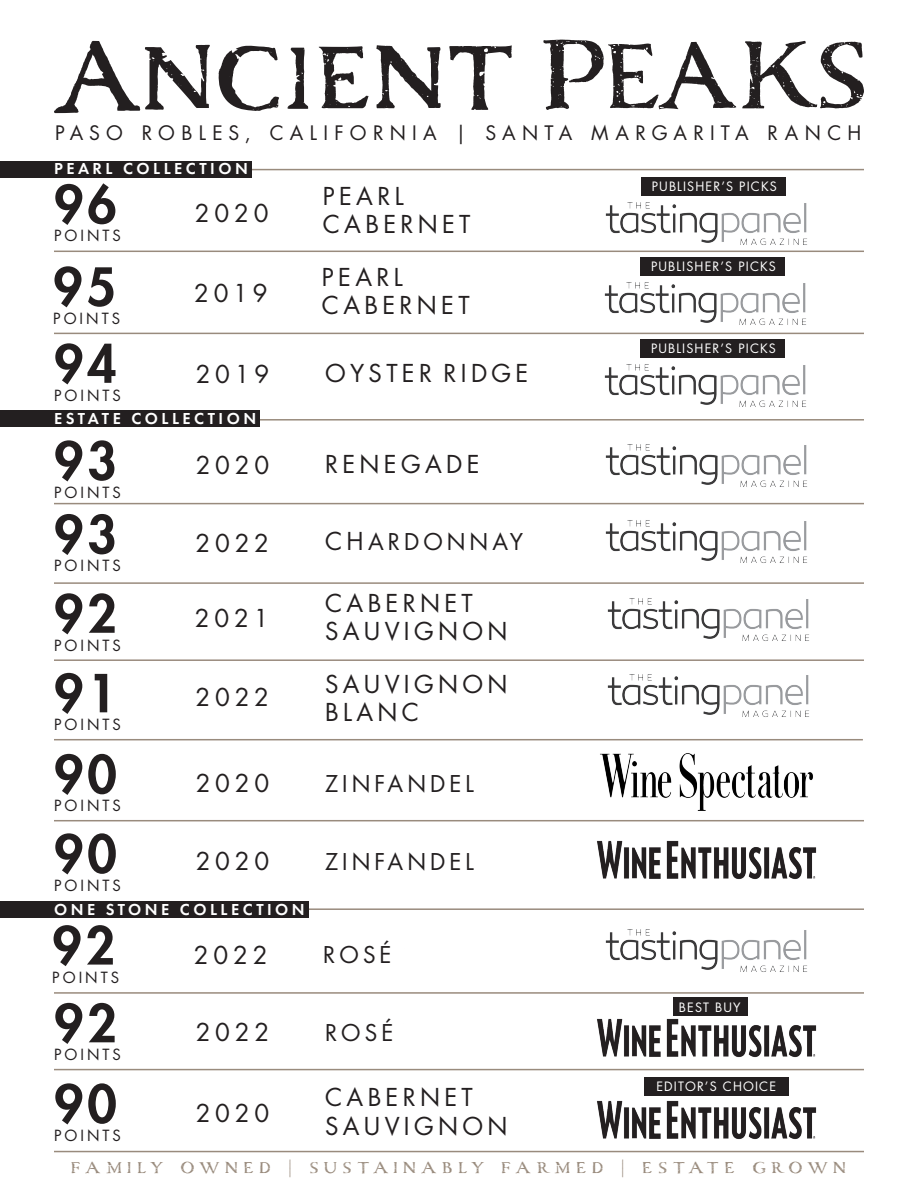
<style>
.page{position:relative;width:918px;height:1188px;background:#fff}
.page>*{position:absolute;margin:0;border:0;box-sizing:border-box;transform-origin:0 0}
.H1_Spacing{font:800 51px "Futura Std";letter-spacing:.075em;color:#231f20}
.H1_Spacing-2{font:24px "Futura Std";letter-spacing:.18em;color:#231f20}
.H1_Spacing-3{font:22.5px "Futura Std";letter-spacing:.18em;color:#231f20}
.t1{font:19.5px "Carta Marina";letter-spacing:.29em;color:#998b7d}
.t2{font:19.35px "Futura Std";letter-spacing:.32em;color:#231f20}
.H1_Spacing-4{font:600 16.5px "Futura PT";letter-spacing:.21em;color:#fff}
.H1_Spacing-5{font:15px "Futura Std";letter-spacing:.2em;color:#231f20}
.t3{font:12.6px "Futura Std";letter-spacing:.09em;color:#fff}
.s1{font-size:24px}
</style>
<div class="page">
<svg style="left:319px;top:46px;width:50px;height:62px"></svg>
<svg style="left:218px;top:45px;width:61px;height:66px"></svg>
<svg style="left:287px;top:48px;width:21px;height:61px"></svg>
<svg style="left:449px;top:45px;width:63px;height:65px"></svg>
<svg style="left:376px;top:45px;width:65px;height:63px"></svg>
<svg style="left:54px;top:41px;width:156px;height:72px"></svg>
<svg style="left:543px;top:39px;width:193px;height:71px"></svg>
<svg style="left:742px;top:41px;width:122px;height:67px"></svg>
<hr style="left:54px;top:659px;width:810px;height:2px;background:#998b7d">
<hr style="left:54px;top:820px;width:810px;height:1px;background:#998b7d">
<hr style="left:54px;top:908px;width:810px;height:2px;background:#998b7d">
<hr style="left:54px;top:333px;width:810px;height:1px;background:#998b7d">
<hr style="left:54px;top:582px;width:810px;height:2px;background:#998b7d">
<hr style="left:54px;top:739px;width:809px;height:1px;background:#998b7d">
<hr style="left:54px;top:503px;width:810px;height:1px;background:#998b7d">
<hr style="left:54px;top:419px;width:810px;height:2px;background:#998b7d">
<img style="left:605px;top:520px;width:202px;height:43px">
<hr style="left:54px;top:251px;width:810px;height:1px;background:#998b7d">
<hr style="left:54px;top:169px;width:810px;height:1px;background:#998b7d">
<img style="left:597px;top:840px;width:219px;height:39px">
<hr style="left:54px;top:992px;width:810px;height:2px;background:#998b7d">
<hr style="left:54px;top:1069px;width:810px;height:1px;background:#998b7d">
<hr style="left:54px;top:1151px;width:810px;height:1px;background:#998b7d">
<img style="left:583px;top:282px;width:246px;height:53px">
<div style="left:640px;top:257px;width:145px;height:18px;background:#231f20"></div>
<img style="left:604px;top:364px;width:202px;height:43px">
<div style="left:640px;top:339px;width:145px;height:19px;background:#231f20"></div>
<div style="left:0;top:161px;width:251px;height:16px;background:#231f20"></div>
<div style="left:0;top:410px;width:259px;height:16px;background:#231f20"></div>
<div style="left:0;top:902px;width:309px;height:16px;background:#231f20"></div>
<img style="left:597px;top:1019px;width:219px;height:39px">
<img style="left:597px;top:1101px;width:219px;height:39px">
<div style="left:673px;top:998px;width:74px;height:18px;background:#231f20"></div>
<div style="left:644px;top:1077px;width:145px;height:19px;background:#231f20"></div>
<img style="left:607px;top:598px;width:202px;height:43px">
<img style="left:600px;top:753px;width:213px;height:58px">
<img style="left:605px;top:444px;width:202px;height:43px">
<img style="left:605px;top:929px;width:202px;height:43px">
<img style="left:607px;top:674px;width:202px;height:43px">
<img style="left:584px;top:202px;width:246px;height:49px">
<div style="left:641px;top:177px;width:145px;height:19px;background:#231f20"></div>
<p class="t2" style="left:55px;top:121px;width:808px">PASO ROBLES, CALIFORNIA | SANTA MARGARITA RANCH</p>
<p class="H1_Spacing-4" style="left:54px;top:159px;width:195px">PEARL COLLECTION</p>
<p class="H1_Spacing" style="left:54px;top:172px;width:64px">96</p>
<p class="H1_Spacing-5" style="left:54px;top:226px;width:69px">POINTS</p>
<p class="H1_Spacing" style="left:53px;top:255px;width:64px">95</p>
<p class="H1_Spacing-5" style="left:53px;top:309px;width:69px">POINTS</p>
<p class="H1_Spacing-2" style="left:195px;top:198px;width:75px">2020</p>
<p class="H1_Spacing-2" style="left:194px;top:277px;width:75px">2019</p>
<p class="H1_Spacing-2" style="left:323px;top:181px;width:82px">PEARL</p>
<p class="H1_Spacing-2" style="left:323px;top:209px;width:149px">CABERNET</p>
<p class="H1_Spacing-2" style="left:322px;top:262px;width:82px">PEARL</p>
<p class="H1_Spacing-2" style="left:322px;top:290px;width:149px">CABERNET</p>
<p class="H1_Spacing" style="left:54px;top:332px;width:64px">94</p>
<p class="H1_Spacing-5" style="left:54px;top:386px;width:69px">POINTS</p>
<p class="H1_Spacing-2" style="left:196px;top:359px;width:75px">2019</p>
<p class="H1_Spacing-2" style="left:325px;top:358px;width:205px">OYSTER RIDGE</p>
<p class="H1_Spacing-4" style="left:54px;top:408px;width:204px">ESTATE COLLECTION</p>
<p class="H1_Spacing" style="left:54px;top:429px;width:64px">93</p>
<p class="H1_Spacing-5" style="left:54px;top:483px;width:69px">POINTS</p>
<p class="H1_Spacing" style="left:54px;top:502px;width:64px">93</p>
<p class="H1_Spacing-5" style="left:54px;top:556px;width:69px">POINTS</p>
<p class="H1_Spacing" style="left:54px;top:582px;width:64px">92</p>
<p class="H1_Spacing-5" style="left:54px;top:636px;width:69px">POINTS</p>
<p class="H1_Spacing" style="left:54px;top:661px;width:64px">91</p>
<p class="H1_Spacing-5" style="left:54px;top:715px;width:69px">POINTS</p>
<p class="H1_Spacing" style="left:54px;top:742px;width:64px">90</p>
<p class="H1_Spacing-5" style="left:54px;top:796px;width:69px">POINTS</p>
<p class="H1_Spacing" style="left:54px;top:822px;width:64px">90</p>
<p class="H1_Spacing-5" style="left:54px;top:876px;width:69px">POINTS</p>
<p class="H1_Spacing-2" style="left:196px;top:450px;width:75px">2020</p>
<p class="H1_Spacing-2" style="left:325px;top:449px;width:156px">RENEGADE</p>
<p class="H1_Spacing-2" style="left:196px;top:528px;width:75px">2022</p>
<p class="H1_Spacing-3" style="left:325px;top:528px;width:200px"><span class="s1">CH</span>ARDONNAY</p>
<p class="H1_Spacing-2" style="left:195px;top:603px;width:75px">2021</p>
<p class="H1_Spacing-2" style="left:196px;top:682px;width:75px">2022</p>
<p class="H1_Spacing-2" style="left:325px;top:587px;width:149px">CABERNET</p>
<p class="H1_Spacing-2" style="left:325px;top:616px;width:184px">SAUVIGNON</p>
<p class="H1_Spacing-2" style="left:325px;top:669px;width:184px">SAUVIGNON</p>
<p class="H1_Spacing-2" style="left:325px;top:697px;width:95px">BLANC</p>
<p class="H1_Spacing-2" style="left:196px;top:768px;width:75px">2020</p>
<p class="H1_Spacing-3" style="left:325px;top:769px;width:150px">ZINFANDEL</p>
<p class="H1_Spacing-2" style="left:196px;top:846px;width:75px">2020</p>
<p class="H1_Spacing-3" style="left:325px;top:847px;width:150px">ZINFANDEL</p>
<p class="H1_Spacing-4" style="left:54px;top:900px;width:252px">ONE STONE COLLECTION</p>
<p class="H1_Spacing" style="left:52px;top:913px;width:64px">92</p>
<p class="H1_Spacing-5" style="left:52px;top:967px;width:69px">POINTS</p>
<p class="H1_Spacing" style="left:54px;top:991px;width:64px">92</p>
<p class="H1_Spacing-5" style="left:54px;top:1045px;width:69px">POINTS</p>
<p class="H1_Spacing" style="left:54px;top:1072px;width:64px">90</p>
<p class="H1_Spacing-5" style="left:54px;top:1126px;width:69px">POINTS</p>
<p class="H1_Spacing-2" style="left:194px;top:940px;width:75px">2022</p>
<p class="H1_Spacing-3" style="left:323px;top:940px;width:70px">ROSÉ</p>
<p class="H1_Spacing-2" style="left:196px;top:1017px;width:75px">2022</p>
<p class="H1_Spacing-3" style="left:325px;top:1018px;width:70px">ROSÉ</p>
<p class="H1_Spacing-2" style="left:196px;top:1098px;width:75px">2020</p>
<p class="H1_Spacing-2" style="left:325px;top:1082px;width:149px">CABERNET</p>
<p class="H1_Spacing-2" style="left:325px;top:1111px;width:184px">SAUVIGNON</p>
<p class="t3" style="left:652px;top:179px;width:126px">PUBLISHER’S PICKS</p>
<p class="t3" style="left:651px;top:258px;width:126px">PUBLISHER’S PICKS</p>
<p class="t3" style="left:651px;top:340px;width:126px">PUBLISHER’S PICKS</p>
<p class="t3" style="left:679px;top:999px;width:63px">BEST BUY</p>
<p class="t3" style="left:656px;top:1078px;width:121px">EDITOR’S CHOICE</p>
<p class="t1" style="left:71px;top:1156px;width:777px">FAMILY OWNED | SUSTAINABLY FARMED | ESTATE GROWN</p>
</div>
